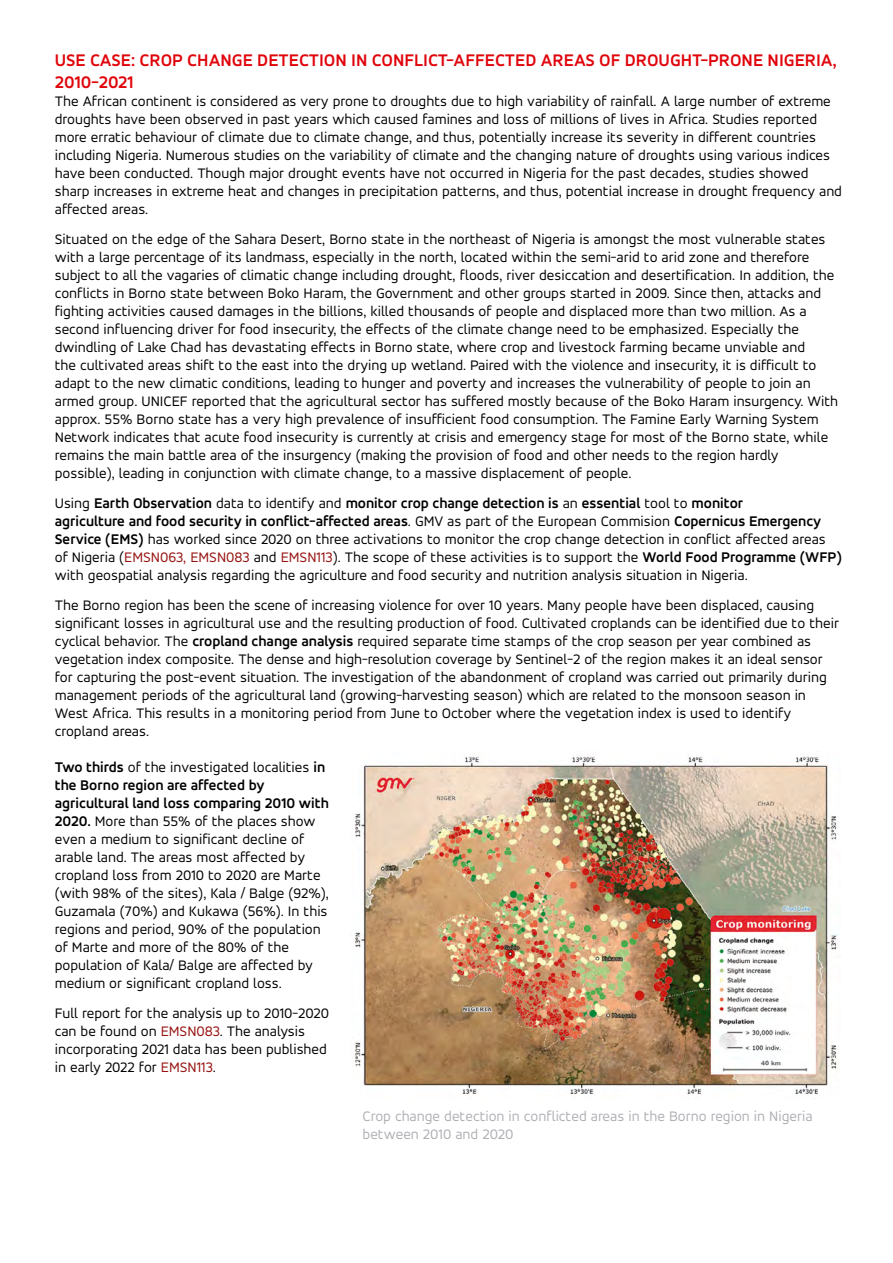
<style>
.page{position:relative;width:893px;height:1263px;background:#fff}
.page>*{position:absolute;margin:0;border:0;box-sizing:border-box;transform-origin:0 0}
.t1{font:700 18px/21.6px "Accord Alternate";color:#e0040b}
.t2{font:15px/18px "Accord Alternate";color:#000}
.t3{font:15px/18px "Accord Alternate";color:#b0afb5}
.s1{font-weight:700}
.s2{color:#961310}
</style>
<div class="page">
<img style="left:355px;top:756px;width:485px;height:339px">
<p class="t1" style="left:55px;top:49px;width:783px">USE CASE: CROP CHANGE DETECTION IN CONFLICT-AFFECTED AREAS OF DROUGHT-PRONE NIGERIA,<br>2010-2021</p>
<p class="t2" style="left:55px;top:92px;width:789px">The African continent is considered as very prone to droughts due to high variability of rainfall. A large number of extreme droughts have been observed in past years which caused famines and loss of millions of lives in Africa. Studies reported more erratic behaviour of climate due to climate change, and thus, potentially increase its severity in different countries including Nigeria. Numerous studies on the variability of climate and the changing nature of droughts using various indices have been conducted. Though major drought events have not occurred in Nigeria for the past decades, studies showed sharp increases in extreme heat and changes in precipitation patterns, and thus, potential increase in drought frequency and affected areas.</p>
<p class="t2" style="left:55px;top:230px;width:785px">Situated on the edge of the Sahara Desert, Borno state in the northeast of Nigeria is amongst the most vulnerable states with a large percentage of its landmass, especially in the north, located within the semi-arid to arid zone and therefore subject to all the vagaries of climatic change including drought, floods, river desiccation and desertification. In addition, the conflicts in Borno state between Boko Haram, the Government and other groups started in 2009. Since then, attacks and fighting activities caused damages in the billions, killed thousands of people and displaced more than two million. As a second influencing driver for food insecurity, the effects of the climate change need to be emphasized. Especially the dwindling of Lake Chad has devastating effects in Borno state, where crop and livestock farming became unviable and<br>the cultivated areas shift to the east into the drying up wetland. Paired with the violence and insecurity, it is difficult to adapt to the new climatic conditions, leading to hunger and poverty and increases the vulnerability of people to join an armed group. UNICEF reported that the agricultural sector has suffered mostly because of the Boko Haram insurgency. With approx. 55% Borno state has a very high prevalence of insufficient food consumption. The Famine Early Warning System Network indicates that acute food insecurity is currently at crisis and emergency stage for most of the Borno state, while remains the main battle area of the insurgency (making the provision of food and other needs to the region hardly possible), leading in conjunction with climate change, to a massive displacement of people.</p>
<p class="t2" style="left:55px;top:494px;width:789px">Using <span class="s1">Earth Observation</span> data to identify and <span class="s1">monitor crop change detection is</span> an <span class="s1">essential</span> tool to <span class="s1">monitor<br>agriculture and food security in conflict-affected areas</span>. GMV as part of the European Commision <span class="s1">Copernicus Emergency Service (EMS)</span> has worked since 2020 on three activations to monitor the crop change detection in conflict affected areas of Nigeria (<span class="s2">EMSN063, EMSN083</span> and <span class="s2">EMSN113</span>). The scope of these activities is to support the <span class="s1">World Food Programme (WFP) </span>with geospatial analysis regarding the agriculture and food security and nutrition analysis situation in Nigeria.</p>
<p class="t2" style="left:55px;top:596px;width:786px">The Borno region has been the scene of increasing violence for over 10 years. Many people have been displaced, causing significant losses in agricultural use and the resulting production of food. Cultivated croplands can be identified due to their cyclical behavior. The <span class="s1">cropland change analysis</span> required separate time stamps of the crop season per year combined as vegetation index composite. The dense and high-resolution coverage by Sentinel-2 of the region makes it an ideal sensor for capturing the post-event situation. The investigation of the abandonment of cropland was carried out primarily during management periods of the agricultural land (growing-harvesting season) which are related to the monsoon season in West Africa. This results in a monitoring period from June to October where the vegetation index is used to identify cropland areas.</p>
<p class="t2" style="left:55px;top:758px;width:276px"><span class="s1">Two thirds</span> of the investigated localities <span class="s1">in the Borno region are affected by agricultural land loss comparing 2010 with 2020.</span> More than 55% of the places show even a medium to significant decline of arable land. The areas most affected by cropland loss from 2010 to 2020 are Marte (with 98% of the sites), Kala / Balge (92%), Guzamala (70%) and Kukawa (56%). In this regions and period, 90% of the population of Marte and more of the 80% of the population of Kala/ Balge are affected by medium or significant cropland loss.</p>
<p class="t2" style="left:55px;top:1004px;width:276px">Full report for the analysis up to 2010-2020 can be found on <span class="s2">EMSN083</span>. The analysis incorporating 2021 data has been published in early 2022 for <span class="s2">EMSN113</span>.</p>
<p class="t3" style="left:363px;top:1107px;width:451px">Crop change detection in conflicted areas in the Borno region in Nigeria between 2010 and 2020</p>
</div>
